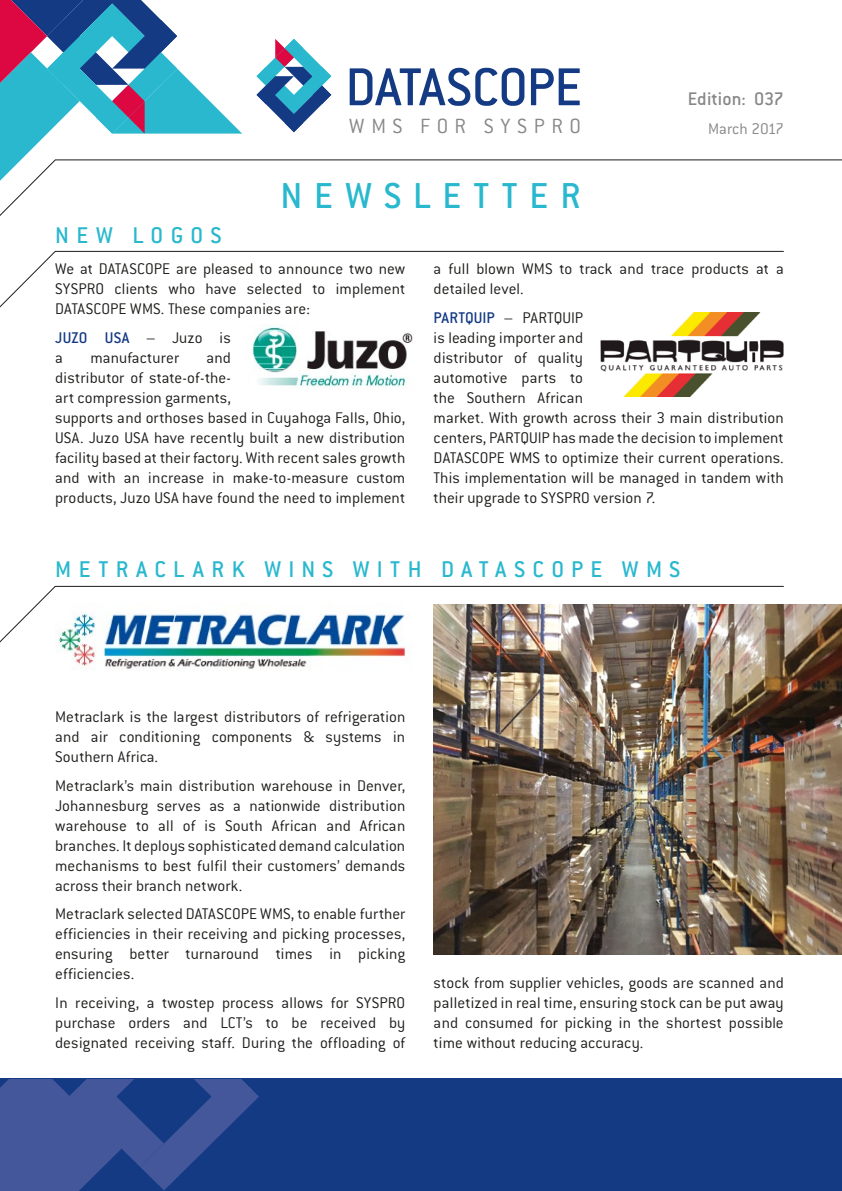
<style>
.page{position:relative;width:842px;height:1191px;background:#fff}
.page>*{position:absolute;margin:0;border:0;box-sizing:border-box;transform-origin:0 0}
.t1{font:500 58.4px "Conduit ITC";letter-spacing:-.015em;color:#143a84}
.t2{font:500 39.6px "Conduit ITC";letter-spacing:.3em;color:#29b8ce}
.t3{font:500 25px "Conduit ITC";letter-spacing:.3em;color:#29b8ce}
.t4{font:300 22.6px "Conduit ITC";letter-spacing:.29em;color:#878787}
.t5{font:500 20px "Conduit ITC";color:#878787}
.t6{font:300 17px/20px "Conduit ITC";letter-spacing:.005em;color:#1d1d1b;text-align:justify}
.t7{font:300 17px "Conduit ITC";letter-spacing:-.01em;color:#878787}
.s1{font-weight:500;color:#143a84}
</style>
<div class="page">
<svg style="left:0;top:0;width:242px;height:159px"></svg>
<svg style="left:257px;top:39px;width:74px;height:93px"></svg>
<svg style="left:0;top:251px;width:784px;height:57px"></svg>
<svg style="left:0;top:159px;width:842px;height:57px"></svg>
<div style="left:0;top:1079px;width:842px;height:112px;background:#143a84"></div>
<svg style="left:0;top:1079px;width:259px;height:112px"></svg>
<svg style="left:0;top:586px;width:784px;height:58px"></svg>
<img style="left:252px;top:326px;width:161px;height:62px">
<img style="left:434px;top:605px;width:408px;height:349px">
<img style="left:55px;top:603px;width:357px;height:66px">
<img style="left:600px;top:312px;width:184px;height:84px">
<h1 class="t1" style="left:345px;top:54px;width:239px">DATASCOPE</h1>
<p class="t5" style="left:688px;top:88px;width:98px">Edition: 037</p>
<h3 class="t4" style="left:349px;top:113px;width:233px">WMS FOR SYSPRO</h3>
<p class="t7" style="left:708px;top:119px;width:77px">March 2017</p>
<h2 class="t2" style="left:280px;top:173px;width:302px">NEWSLETTER</h2>
<h3 class="t3" style="left:55px;top:221px;width:168px">NEW LOGOS</h3>
<p class="t6" style="left:55px;top:259px;width:352px">We at DATASCOPE are pleased to announce two new SYSPRO clients who have selected to implement DATASCOPE WMS. These companies are:</p>
<p class="t6" style="left:55px;top:328px;width:177px"><span class="s1">JUZO USA</span> – Juzo is a</p>
<p class="t6" style="left:90px;top:348px;width:90px">manufacturer</p>
<p class="t6" style="left:55px;top:348px;width:352px;text-align:left;text-indent:151px">and<br>distributor of state-of-the-<br>art compression garments,<br>supports and orthoses based in Cuyahoga Falls, Ohio, USA. Juzo USA have recently built a new distribution facility based at their factory. With recent sales growth and with an increase in make-to-measure custom products, Juzo USA have found the need to implement</p>
<p class="t6" style="left:434px;top:259px;width:352px">a full blown WMS to track and trace products at a detailed level.</p>
<p class="t6" style="left:434px;top:308px;width:352px;text-align:left"><span class="s1">PARTQUIP</span> – PARTQUIP<br>is leading importer and<br>distributor of quality<br>automotive parts to<br>the Southern African<br>market. With growth across their 3 main distribution centers, PARTQUIP has made the decision to implement DATASCOPE WMS to optimize their current operations.<br>This implementation will be managed in tandem with their upgrade to SYSPRO version 7.</p>
<h3 class="t3" style="left:55px;top:555px;width:626px">METRACLARK WINS WITH DATASCOPE WMS</h3>
<p class="t6" style="left:55px;top:706px;width:352px">Metraclark is the largest distributors of refrigeration and air conditioning components &amp; systems in Southern Africa.</p>
<p class="t6" style="left:55px;top:775px;width:352px">Metraclark’s main distribution warehouse in Denver, Johannesburg serves as a nationwide distribution warehouse to all of is South African and African branches. It deploys sophisticated demand calculation mechanisms to best fulfil their customers’ demands across their branch network.</p>
<p class="t6" style="left:55px;top:903px;width:352px">Metraclark selected DATASCOPE WMS, to enable further efficiencies in their receiving and picking processes, ensuring better turnaround times in picking efficiencies.</p>
<p class="t6" style="left:55px;top:992px;width:352px">In receiving, a twostep process allows for SYSPRO purchase orders and LCT’s to be received by designated receiving staff. During the offloading of</p>
<p class="t6" style="left:434px;top:972px;width:352px">stock from supplier vehicles, goods are scanned and palletized in real time, ensuring stock can be put away and consumed for picking in the shortest possible time without reducing accuracy.</p>
</div>
